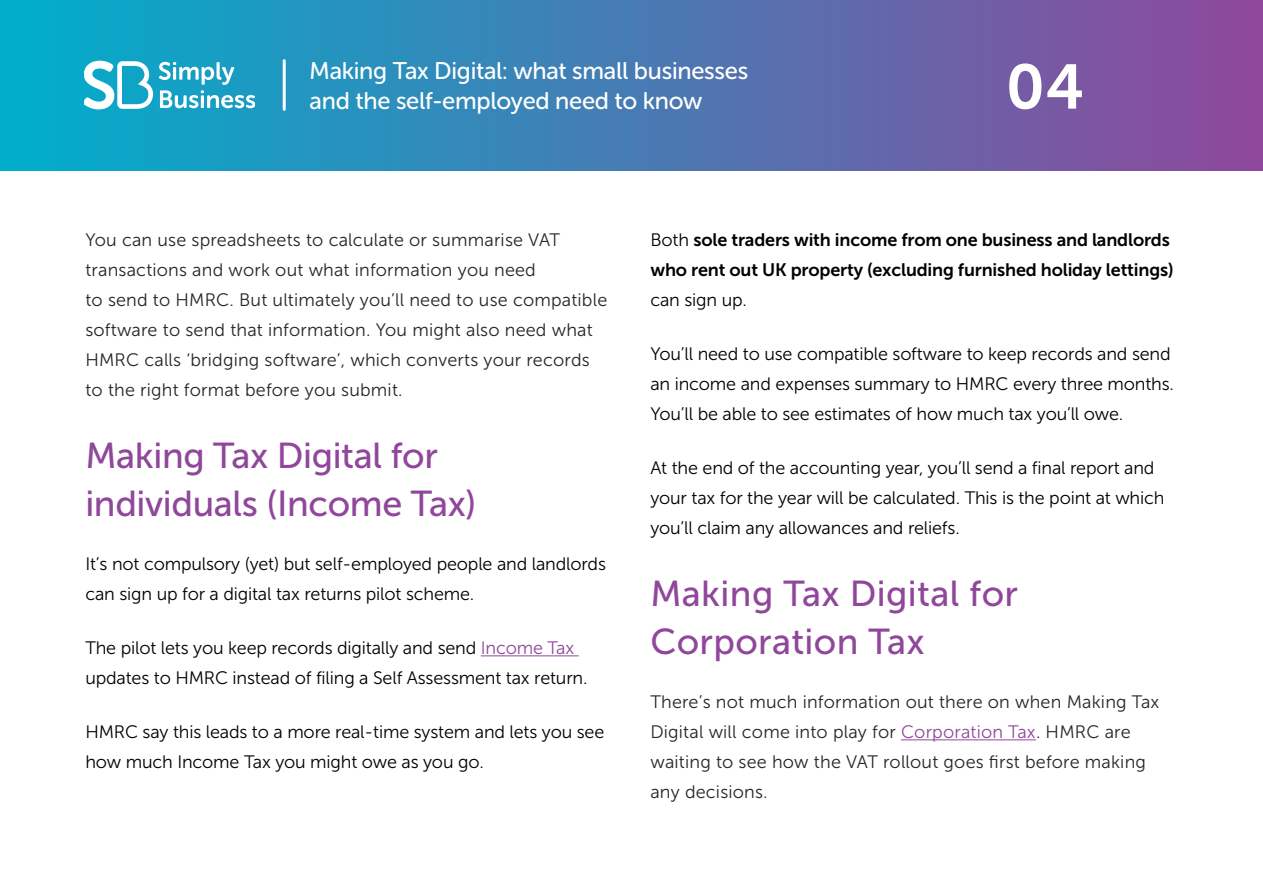
<style>
.page{position:relative;width:1263px;height:893px;background:#fff}
.page>*{position:absolute;margin:0;border:0;box-sizing:border-box;transform-origin:0 0}
.t1{font:62.55px "Museo Sans 700";color:#fff}
.t2{font:36px/48px "Museo Sans 500";letter-spacing:-.01em;color:#90479b}
.t3{font:36px/48px "Museo Sans 500";letter-spacing:.01em;color:#90479b}
.t4{font:24px/30px "Museo Sans Rounded 500";letter-spacing:-.01em;color:#fff}
.t5{font:18px/30px "Museo Sans 300";letter-spacing:-.01em;color:#000}
.t6{font:18px/30px "Museo Sans 300";letter-spacing:.01em;color:#262626}
.t7{font:18px/30px "Museo Sans 700";letter-spacing:-.01em;color:#000}
.s1{color:#90479b}
.s2{font-family:"Museo Sans 300"}
</style>
<div class="page">
<hr style="left:481px;top:655px;width:98px;height:1px;background:#90479b">
<hr style="left:901px;top:739px;width:135px;height:1px;background:#90479b">
<div style="left:0;top:0;width:1263px;height:170px;background:linear-gradient(to right,#00afcb,#8f489b)"></div>
<svg style="left:159px;top:62px;width:95px;height:46px"></svg>
<svg style="left:85px;top:61px;width:68px;height:48px"></svg>
<hr style="left:283px;top:61px;width:3px;height:48px;background:#fff">
<h3 class="t4" style="left:310px;top:56px;width:440px">Making Tax Digital: what small businesses and the self-employed need to know</h3>
<h1 class="t1" style="left:1006px;top:52px;width:80px">04</h1>
<p class="t6" style="left:85px;top:225px;width:523px">You can use spreadsheets to calculate or summarise VAT transactions and work out what information you need<br>to send to HMRC. But ultimately you’ll need to use compatible software to send that information. You might also need what HMRC calls ‘bridging software’, which converts your records to the right format before you submit.</p>
<h2 class="t2" style="left:85px;top:432px;width:393px">Making Tax Digital for individuals (Income Tax)</h2>
<p class="t5" style="left:85px;top:549px;width:522px">It’s not compulsory (yet) but self-employed people and landlords can sign up for a digital tax returns pilot scheme.</p>
<p class="t5" style="left:85px;top:633px;width:504px">The pilot lets you keep records digitally and send <span class="s1">Income Tax </span>updates to HMRC instead of filing a Self Assessment tax return.</p>
<p class="t5" style="left:85px;top:717px;width:520px">HMRC say this leads to a more real-time system and lets you see how much Income Tax you might owe as you go.</p>
<p class="t7" style="left:650px;top:225px;width:525px"><span class="s2">Both</span> sole traders with income from one business and landlords who rent out UK property (excluding furnished holiday lettings)</p>
<p class="t5" style="left:650px;top:285px;width:98px">can sign up.</p>
<p class="t5" style="left:650px;top:339px;width:525px">You’ll need to use compatible software to keep records and send an income and expenses summary to HMRC every three months.<br>You’ll be able to see estimates of how much tax you’ll owe.</p>
<p class="t5" style="left:650px;top:453px;width:515px">At the end of the accounting year, you’ll send a final report and your tax for the year will be calculated. This is the point at which you’ll claim any allowances and reliefs.</p>
<h2 class="t3" style="left:650px;top:570px;width:369px">Making Tax Digital for<br>Corporation Tax</h2>
<p class="t6" style="left:650px;top:687px;width:510px">There’s not much information out there on when Making Tax Digital will come into play for <span class="s1">Corporation Tax</span>. HMRC are waiting to see how the VAT rollout goes first before making any decisions.</p>
</div>
